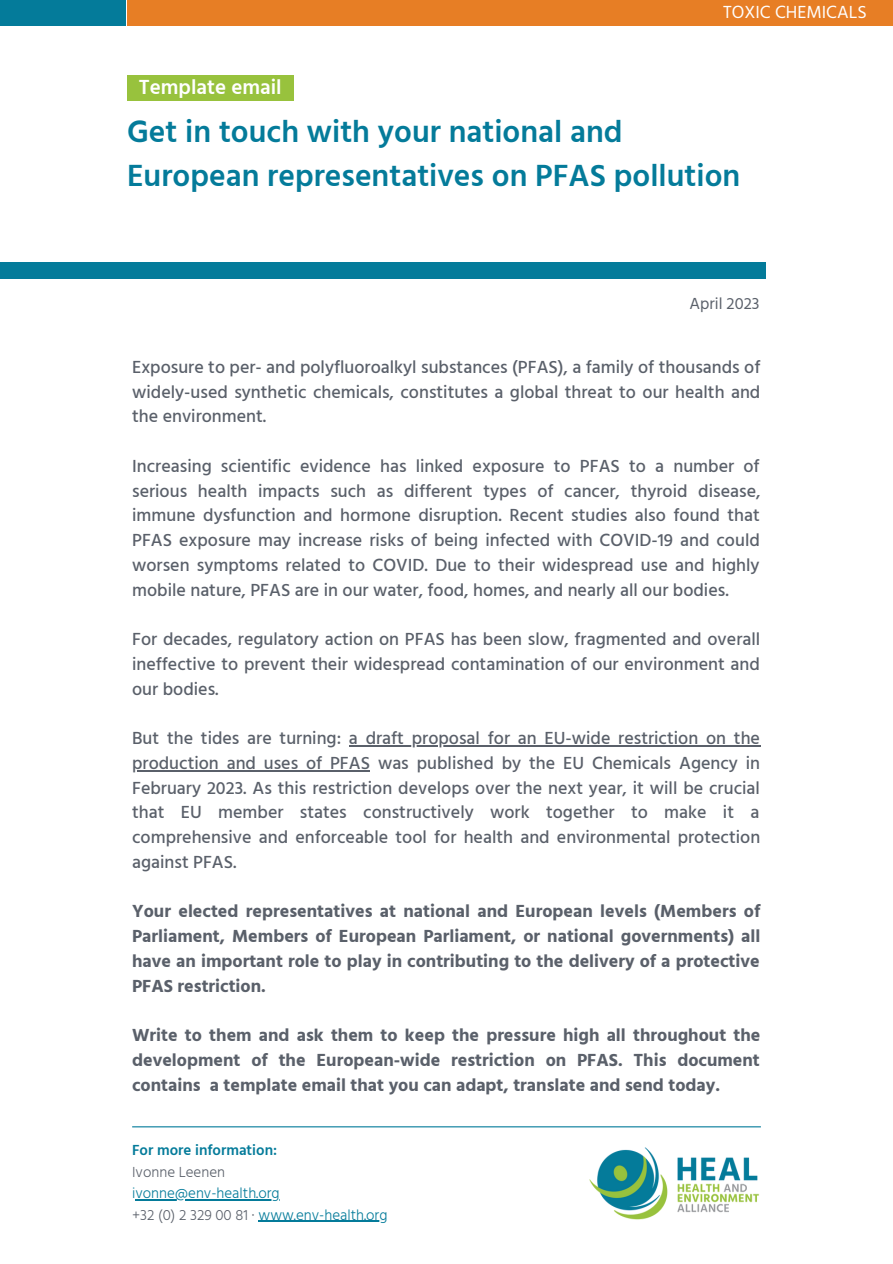
<style>
.page{position:relative;width:893px;height:1264px;background:#fff}
.page>*{position:absolute;margin:0;border:0;box-sizing:border-box;transform-origin:0 0}
.t1{font:600 31.5px/43.8px "Hind Madurai";color:#047b9a}
.t2{font:600 21px "Hind Madurai";color:#fff}
.t3{font:500 18px/24.8px "Hind Madurai";color:#5a606a;text-align:justify}
.t4{font:700 18px/24.8px "Hind Madurai";color:#5a606a;text-align:justify}
.t5{font:18px "Hind Madurai";color:#fff}
.t6{font:16.5px "Hind Madurai";color:#5a606a}
.t7{font:300 15px/21.3px "Hind Madurai";color:#047b9a}
.t8{font:600 15px "Hind Madurai";color:#047b9a}
.t9{font:300 15px "Hind Madurai";color:#5a606a}
.s1{color:#5a606a}
</style>
<div class="page">
<div style="left:127px;top:0;width:765px;height:25px;background:#e77e25"></div>
<div style="left:0;top:0;width:125px;height:25px;background:#047b9a"></div>
<div style="left:0;top:262px;width:765px;height:17px;background:#047b9a"></div>
<div style="left:127px;top:75px;width:166px;height:26px;background:#98c23d"></div>
<img style="left:589px;top:1147px;width:171px;height:73px">
<hr style="left:132px;top:1126px;width:628px;height:1px;background:#047b9a">
<hr style="left:349px;top:745px;width:411px;height:1px;background:#5a606a">
<hr style="left:132px;top:770px;width:238px;height:1px;background:#5a606a">
<hr style="left:135px;top:1199px;width:144px;height:1px;background:#047b9a">
<hr style="left:258px;top:1220px;width:129px;height:1px;background:#047b9a">
<p class="t2" style="left:139px;top:73px;width:144px">Template email</p>
<p class="t5" style="left:723px;top:0;width:145px">TOXIC CHEMICALS</p>
<h1 class="t1" style="left:127px;top:111px;width:614px">Get in touch with your national and<br>European representatives on PFAS pollution</h1>
<p class="t6" style="left:689px;top:292px;width:72px">April 2023</p>
<p class="t3" style="left:132px;top:355px;width:629px">Exposure to per- and polyfluoroalkyl substances (PFAS), a family of thousands of widely-used synthetic chemicals, constitutes a global threat to our health and the environment.</p>
<p class="t3" style="left:132px;top:454px;width:629px">Increasing scientific evidence has linked exposure to PFAS to a number of serious health impacts such as different types of cancer, thyroid disease, immune dysfunction and hormone disruption. Recent studies also found that PFAS exposure may increase risks of being infected with COVID-19 and could worsen symptoms related to COVID. Due to their widespread use and highly mobile nature, PFAS are in our water, food, homes, and nearly all our bodies.</p>
<p class="t3" style="left:132px;top:627px;width:629px">For decades, regulatory action on PFAS has been slow, fragmented and overall ineffective to prevent their widespread contamination of our environment and our bodies.</p>
<p class="t3" style="left:132px;top:726px;width:629px">But the tides are turning: a draft proposal for an EU-wide restriction on the production and uses of PFAS was published by the EU Chemicals Agency in February 2023. As this restriction develops over the next year, it will be crucial that EU member states constructively work together to make it a comprehensive and enforceable tool for health and environmental protection against PFAS.</p>
<p class="t4" style="left:132px;top:899px;width:629px">Your elected representatives at national and European levels (Members of Parliament, Members of European Parliament, or national governments) all have an important role to play in contributing to the delivery of a protective PFAS restriction.</p>
<p class="t4" style="left:132px;top:1023px;width:629px">Write to them and ask them to keep the pressure high all throughout the development of the European-wide restriction on PFAS. This document contains a template email that you can adapt, translate and send today.</p>
<p class="t8" style="left:132px;top:1140px;width:146px">For more information:</p>
<p class="t9" style="left:132px;top:1161px;width:94px">Ivonne Leenen</p>
<p class="t7" style="left:132px;top:1183px;width:257px">ivonne@env-health.org<br><span class="s1">+32 (0) 2 329 00 81 ·</span> www.env-health.org</p>
</div>
